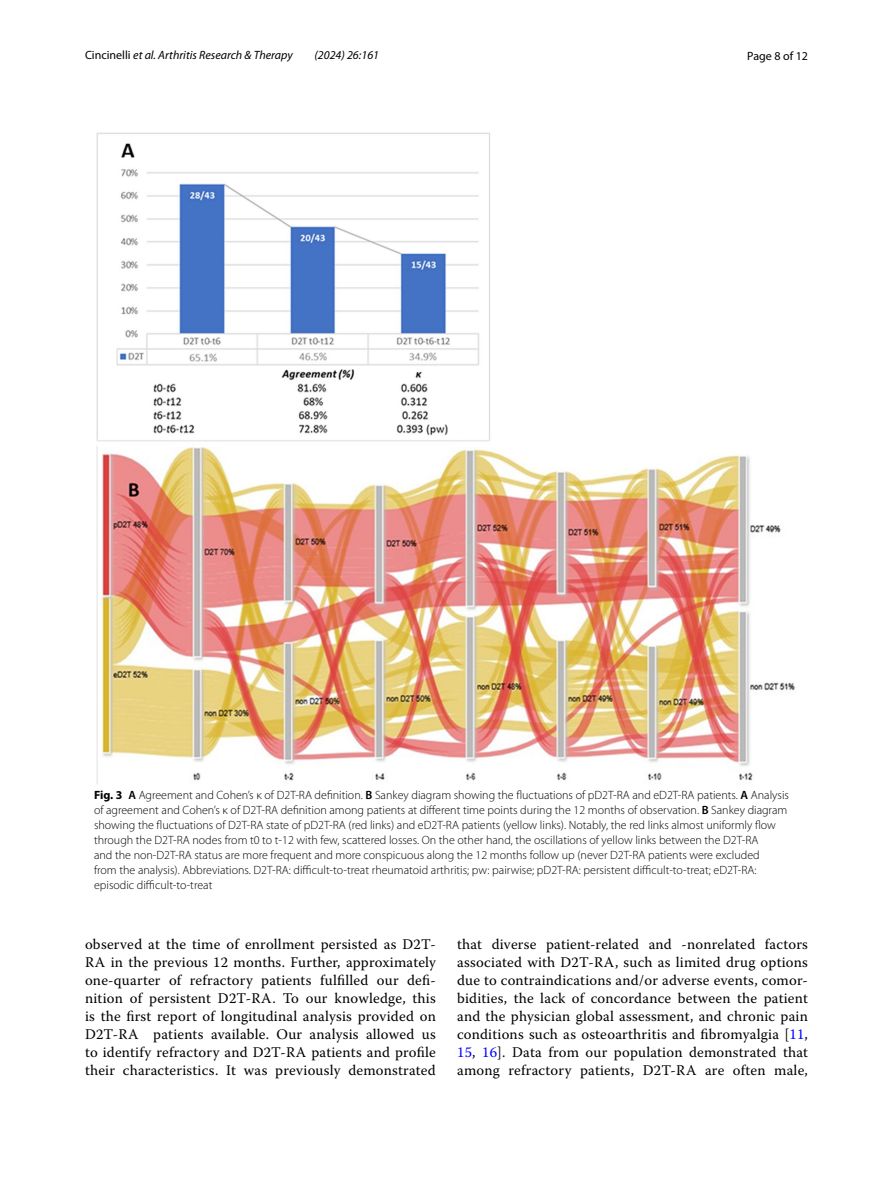
<style>
.page{position:relative;width:893px;height:1187px;background:#fff}
.page>*{position:absolute;margin:0;border:0;box-sizing:border-box;transform-origin:0 0}
.t1{font:14.7px/18px "Warnock Pro";letter-spacing:.015em;color:#000;text-align:justify}
.t2{font:300 12px/15px "Myriad Pro";color:#000}
.t3{font:italic 12px "Myriad Pro";color:#000}
.t4{font:12px "Myriad Pro";color:#000}
.s1{font-style:normal}
.s2{font-weight:700}
.s3{font-weight:600}
.s4{color:#00f}
</style>
<div class="page">
<img style="left:96px;top:133px;width:699px;height:651px">
<p class="t3" style="left:85px;top:48px;width:209px"><span class="s1">Cincinelli</span> et al. Arthritis Research &amp; Therapy</p>
<p class="t3" style="left:314px;top:48px;width:66px">(2024) 26:161</p>
<p class="t4" style="left:747px;top:48px;width:62px">Page 8 of 12</p>
<p class="t2" style="left:94px;top:787px;width:696px"><span class="s2">Fig. 3</span> <span class="s3">A</span> Agreement and Cohen’s κ of D2T-RA definition. <span class="s3">B</span> Sankey diagram showing the fluctuations of pD2T-RA and eD2T-RA patients. <span class="s3">A</span> Analysis of agreement and Cohen’s κ of D2T-RA definition among patients at different time points during the 12 months of observation. <span class="s3">B</span> Sankey diagram showing the fluctuations of D2T-RA state of pD2T-RA (red links) and eD2T-RA patients (yellow links). Notably, the red links almost uniformly flow through the D2T-RA nodes from t0 to t-12 with few, scattered losses. On the other hand, the oscillations of yellow links between the D2T-RA<br>and the non-D2T-RA status are more frequent and more conspicuous along the 12 months follow up (never D2T-RA patients were excluded<br>from the analysis). Abbreviations. D2T-RA: difficult-to-treat rheumatoid arthritis; pw: pairwise; pD2T-RA: persistent difficult-to-treat; eD2T-RA: episodic difficult-to-treat</p>
<p class="t1" style="left:85px;top:935px;width:352px">observed at the time of enrollment persisted as D2T-RA in the previous 12 months. Further, approximately one-quarter of refractory patients fulfilled our defi&shy;nition of persistent D2T-RA. To our knowledge, this is the first report of longitudinal analysis provided on D2T-RA patients available. Our analysis allowed us to identify refractory and D2T-RA patients and profile their characteristics. It was previously demonstrated</p>
<p class="t1" style="left:457px;top:935px;width:352px">that diverse patient-related and -nonrelated factors associated with D2T-RA, such as limited drug options due to contraindications and/or adverse events, comor&shy;bidities, the lack of concordance between the patient and the physician global assessment, and chronic pain conditions such as osteoarthritis and fibromyalgia [<span class="s4">11</span>, <span class="s4">15</span>, <span class="s4">16</span>]. Data from our population demonstrated that among refractory patients, D2T-RA are often male,</p>
</div>
